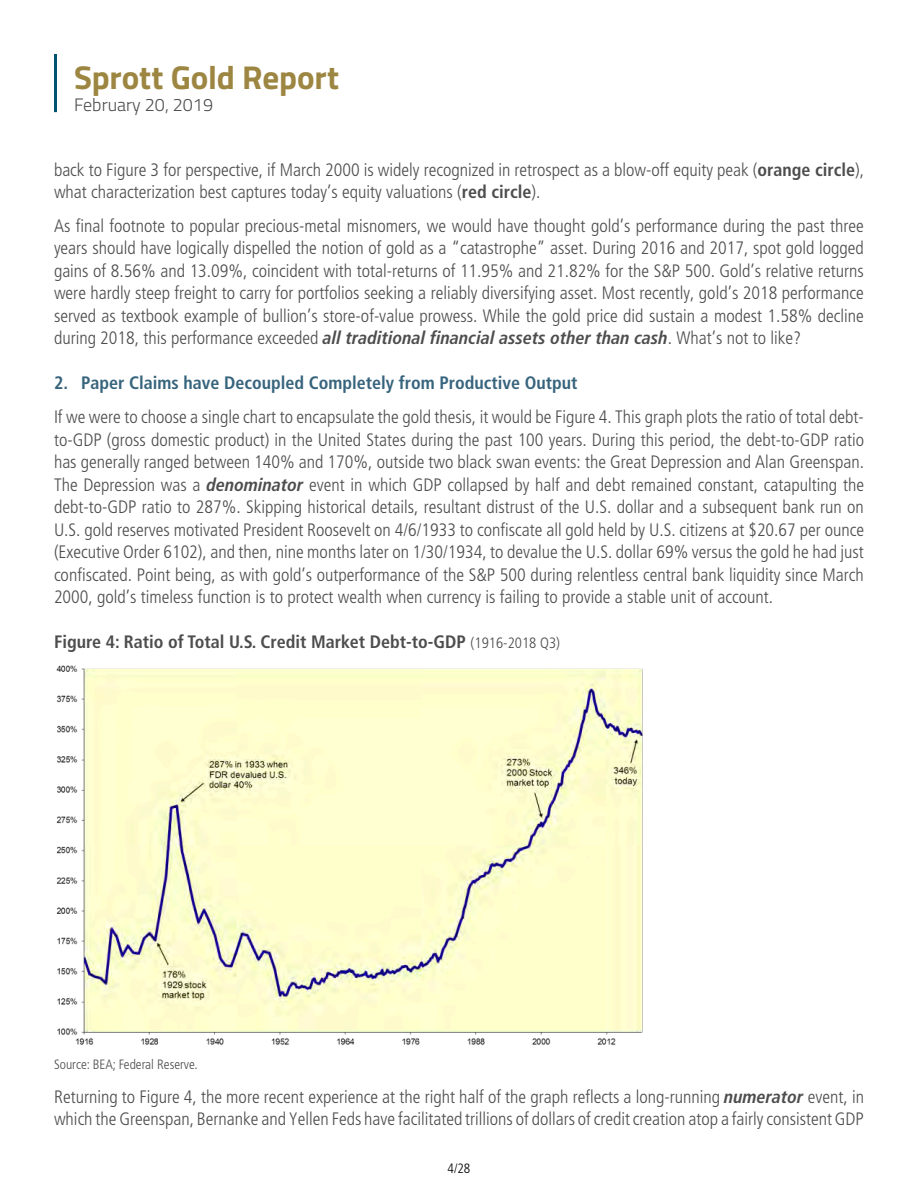
<style>
.page{position:relative;width:918px;height:1188px;background:#fff}
.page>*{position:absolute;margin:0;border:0;box-sizing:border-box;transform-origin:0 0}
.t1{font:700 33px "Titillium Web";letter-spacing:-.005em;color:#9c8641}
.t2{font:300 condensed 18px/22.5px "Frutiger LT Std";color:#4d4d4e}
.t3{font:700 condensed 18px "Frutiger LT Std";color:#4d4d4e}
.t4{font:700 condensed 18px "Frutiger LT Std";color:#37647d}
.t5{font:300 18px "Titillium Web";color:#4d4d4e}
.t6{font:300 condensed 13.5px "Frutiger LT Std";color:#4d4d4e}
.t7{font:300 condensed 13.5px "Frutiger LT Std";color:#000}
.s1{font-weight:700}
.s2{font-weight:700;font-style:italic}
.s3{font-weight:300;font-size:15px}
</style>
<div class="page">
<hr style="left:54px;top:54px;width:3px;height:58px;background:#00546e">
<img style="left:56px;top:665px;width:587px;height:380px">
<h1 class="t1" style="left:74px;top:52px;width:267px">Sprott Gold Report</h1>
<p class="t5" style="left:74px;top:92px;width:141px">February 20, 2019</p>
<p class="t2" style="left:54px;top:158px;width:812px">back to Figure 3 for perspective, if March 2000 is widely recognized in retrospect as a blow-off equity peak (<span class="s1">orange circle</span>), what characterization best captures today’s equity valuations (<span class="s1">red circle</span>).</p>
<p class="t2" style="left:54px;top:215px;width:811px;text-align:justify">As final footnote to popular precious-metal misnomers, we would have thought gold’s performance during the past three years should have logically dispelled the notion of gold as a “catastrophe” asset. During 2016 and 2017, spot gold logged gains of 8.56% and 13.09%, coincident with total-returns of 11.95% and 21.82% for the S&amp;P 500. Gold’s relative returns were hardly steep freight to carry for portfolios seeking a reliably diversifying asset. Most recently, gold’s 2018 performance served as textbook example of bullion’s store-of-value prowess. While the gold price did sustain a modest 1.58% decline during 2018, this performance exceeded <span class="s2">all traditional financial assets other than cash</span>. What’s not to like?</p>
<p class="t4" style="left:54px;top:372px;width:525px">2. Paper Claims have Decoupled Completely from Productive Output</p>
<p class="t2" style="left:54px;top:406px;width:812px;text-align:justify">If we were to choose a single chart to encapsulate the gold thesis, it would be Figure 4. This graph plots the ratio of total debt&shy;to-GDP (gross domestic product) in the United States during the past 100 years. During this period, the debt-to-GDP ratio has generally ranged between 140% and 170%, outside two black swan events: the Great Depression and Alan Greenspan.<br>The Depression was a <span class="s2">denominator</span> event in which GDP collapsed by half and debt remained constant, catapulting the debt-to-GDP ratio to 287%. Skipping historical details, resultant distrust of the U.S. dollar and a subsequent bank run on U.S. gold reserves motivated President Roosevelt on 4/6/1933 to confiscate all gold held by U.S. citizens at $20.67 per ounce (Executive Order 6102), and then, nine months later on 1/30/1934, to devalue the U.S. dollar 69% versus the gold he had just confiscated. Point being, as with gold’s outperformance of the S&amp;P 500 during relentless central bank liquidity since March 2000, gold’s timeless function is to protect wealth when currency is failing to provide a stable unit of account.</p>
<p class="t3" style="left:54px;top:631px;width:508px">Figure 4: Ratio of Total U.S. Credit Market Debt-to-GDP <span class="s3">(1916-2018 Q3)</span></p>
<p class="t6" style="left:54px;top:1057px;width:145px">Source: BEA; Federal Reserve.</p>
<p class="t2" style="left:54px;top:1086px;width:812px">Returning to Figure 4, the more recent experience at the right half of the graph reflects a long-running <span class="s2">numerator</span> event, in which the Greenspan, Bernanke and Yellen Feds have facilitated trillions of dollars of credit creation atop a fairly consistent GDP</p>
<p class="t7" style="left:448px;top:1160px;width:24px">4/28</p>
</div>
